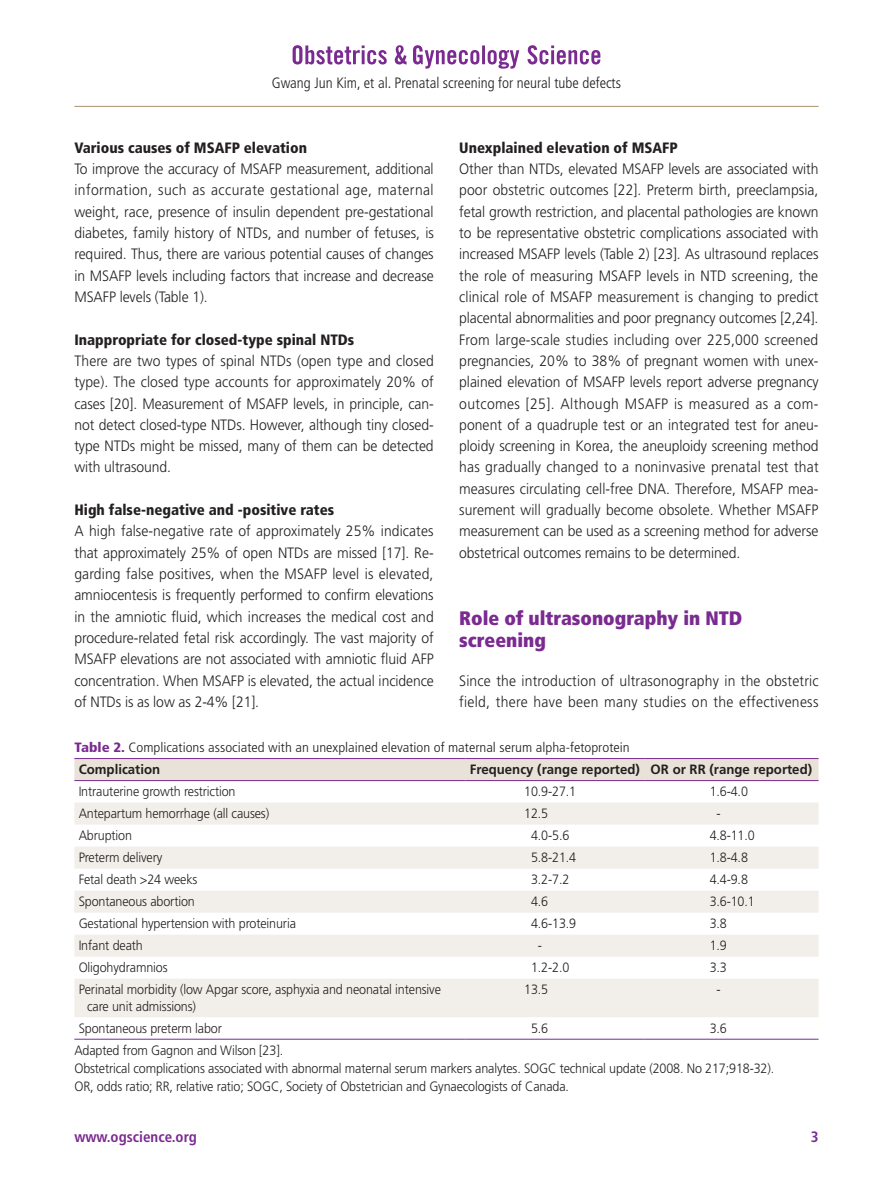
<style>
.page{position:relative;width:893px;height:1191px;background:#fff}
.page>*{position:absolute;margin:0;border:0;box-sizing:border-box;transform-origin:0 0}
.t1{font:900 condensed 19.5px/21.3px "Frutiger LT Std";color:#7a2a90}
.t2{font:300 15px/21.3px "Frutiger LT Std";letter-spacing:-.005em;color:#231f20;text-align:justify;scale:.93 1}
.t3{font:900 condensed 15px "Frutiger LT Std";color:#231f20}
.t4{font:300 condensed 15px "Frutiger LT Std";color:#231f20}
.t5{font:700 condensed 15px "Frutiger LT Std";color:#7a2a90}
.t6{font:300 13.5px/18px "Frutiger LT Std";letter-spacing:-.01em;color:#231f20;scale:.93 1}
.t7{font:300 condensed 13.5px/22.4px "Frutiger LT Std";color:#231f20;scale:1.1 1}
.t8{font:700 13.5px "Frutiger LT Std";color:#231f20}
.s1{font-weight:900;color:#7a2a90}
.s2{font-weight:700;font-stretch:normal}
</style>
<div class="page">
<hr style="left:74px;top:106px;width:745px;height:1px;background:#af9877">
<svg style="left:527px;top:45px;width:73px;height:19px"></svg>
<svg style="left:413px;top:45px;width:106px;height:24px"></svg>
<svg style="left:293px;top:45px;width:114px;height:19px"></svg>
<div style="left:74px;top:759px;width:745px;height:21px;background:#e9e2d9"></div>
<svg style="left:74px;top:803px;width:745px;height:214px;fill:#f2eee9"></svg>
<hr style="left:74px;top:758px;width:392px;height:1px;background:#7a2a90">
<hr style="left:466px;top:758px;width:178px;height:1px;background:#7a2a90">
<hr style="left:644px;top:758px;width:175px;height:1px;background:#7a2a90">
<hr style="left:74px;top:780px;width:392px;height:1px;background:#7a2a90">
<hr style="left:466px;top:780px;width:178px;height:1px;background:#7a2a90">
<hr style="left:644px;top:780px;width:175px;height:1px;background:#7a2a90">
<hr style="left:74px;top:1039px;width:392px;height:1px;background:#7a2a90">
<hr style="left:466px;top:1039px;width:178px;height:1px;background:#7a2a90">
<hr style="left:644px;top:1039px;width:175px;height:1px;background:#7a2a90">
<p class="t4" style="left:272px;top:74px;width:351px">Gwang Jun Kim, et al. Prenatal screening for neural tube defects</p>
<p class="t3" style="left:74px;top:139px;width:234px">Various causes of MSAFP elevation</p>
<p class="t2" style="left:74px;top:158px;width:388px">To improve the accuracy of MSAFP measurement, additional information, such as accurate gestational age, maternal weight, race, presence of insulin dependent pre-gestational diabetes, family history of NTDs, and number of fetuses, is required. Thus, there are various potential causes of changes in MSAFP levels including factors that increase and decrease MSAFP levels (Table 1).</p>
<p class="t3" style="left:74px;top:330px;width:281px">Inappropriate for closed-type spinal NTDs</p>
<p class="t2" style="left:74px;top:350px;width:388px">There are two types of spinal NTDs (open type and closed type). The closed type accounts for approximately 20% of cases [20]. Measurement of MSAFP levels, in principle, can&shy;not detect closed-type NTDs. However, although tiny closed&shy;type NTDs might be missed, many of them can be detected with ultrasound.</p>
<p class="t3" style="left:74px;top:501px;width:261px">High false-negative and -positive rates</p>
<p class="t2" style="left:74px;top:521px;width:388px">A high false-negative rate of approximately 25% indicates that approximately 25% of open NTDs are missed [17]. Re&shy;garding false positives, when the MSAFP level is elevated, amniocentesis is frequently performed to confirm elevations in the amniotic fluid, which increases the medical cost and procedure-related fetal risk accordingly. The vast majority of MSAFP elevations are not associated with amniotic fluid AFP concentration. When MSAFP is elevated, the actual incidence of NTDs is as low as 2-4% [21].</p>
<p class="t3" style="left:459px;top:139px;width:220px">Unexplained elevation of MSAFP</p>
<p class="t2" style="left:459px;top:158px;width:388px">Other than NTDs, elevated MSAFP levels are associated with poor obstetric outcomes [22]. Preterm birth, preeclampsia, fetal growth restriction, and placental pathologies are known to be representative obstetric complications associated with increased MSAFP levels (Table 2) [23]. As ultrasound replaces the role of measuring MSAFP levels in NTD screening, the clinical role of MSAFP measurement is changing to predict placental abnormalities and poor pregnancy outcomes [2,24].<br>From large-scale studies including over 225,000 screened pregnancies, 20% to 38% of pregnant women with unex&shy;plained elevation of MSAFP levels report adverse pregnancy outcomes [25]. Although MSAFP is measured as a com&shy;ponent of a quadruple test or an integrated test for aneu&shy;ploidy screening in Korea, the aneuploidy screening method has gradually changed to a noninvasive prenatal test that measures circulating cell-free DNA. Therefore, MSAFP mea&shy;surement will gradually become obsolete. Whether MSAFP measurement can be used as a screening method for adverse obstetrical outcomes remains to be determined.</p>
<h1 class="t1" style="left:459px;top:608px;width:285px">Role of ultrasonography in NTD screening</h1>
<p class="t2" style="left:459px;top:670px;width:388px">Since the introduction of ultrasonography in the obstetric field, there have been many studies on the effectiveness</p>
<p class="t7" style="left:79px;top:736px;width:502px;text-indent:-4px"><span class="s1">Table 2.</span> Complications associated with an unexplained elevation of maternal serum alpha-fetoprotein<br><span class="s2">Complication</span></p>
<p class="t8" style="left:470px;top:761px;width:344px">Frequency (range reported) OR or RR (range reported)</p>
<p class="t6" style="left:79px;top:782px;width:170px">Intrauterine growth restriction</p>
<p class="t6" style="left:524px;top:782px;width:57px">10.9-27.1</p>
<p class="t6" style="left:710px;top:782px;width:43px">1.6-4.0</p>
<p class="t6" style="left:79px;top:804px;width:206px">Antepartum hemorrhage (all causes)</p>
<p class="t6" style="left:524px;top:804px;width:27px">12.5</p>
<p class="t6" style="left:716px;top:804px;width:6px">-</p>
<p class="t6" style="left:79px;top:826px;width:59px">Abruption</p>
<p class="t6" style="left:531px;top:826px;width:43px">4.0-5.6</p>
<p class="t6" style="left:710px;top:826px;width:50px">4.8-11.0</p>
<p class="t6" style="left:79px;top:848px;width:91px">Preterm delivery</p>
<p class="t6" style="left:531px;top:848px;width:50px">5.8-21.4</p>
<p class="t6" style="left:710px;top:848px;width:43px">1.8-4.8</p>
<p class="t6" style="left:79px;top:870px;width:129px">Fetal death &gt;24 weeks</p>
<p class="t6" style="left:531px;top:870px;width:43px">3.2-7.2</p>
<p class="t6" style="left:710px;top:870px;width:43px">4.4-9.8</p>
<p class="t6" style="left:79px;top:892px;width:126px">Spontaneous abortion</p>
<p class="t6" style="left:531px;top:892px;width:20px">4.6</p>
<p class="t6" style="left:710px;top:892px;width:50px">3.6-10.1</p>
<p class="t6" style="left:79px;top:914px;width:235px">Gestational hypertension with proteinuria</p>
<p class="t6" style="left:531px;top:914px;width:50px">4.6-13.9</p>
<p class="t6" style="left:710px;top:914px;width:20px">3.8</p>
<p class="t6" style="left:79px;top:936px;width:71px">Infant death</p>
<p class="t6" style="left:538px;top:936px;width:6px">-</p>
<p class="t6" style="left:710px;top:936px;width:20px">1.9</p>
<p class="t6" style="left:79px;top:958px;width:97px">Oligohydramnios</p>
<p class="t6" style="left:531px;top:958px;width:43px">1.2-2.0</p>
<p class="t6" style="left:710px;top:958px;width:20px">3.3</p>
<p class="t6" style="left:87px;top:981px;width:382px;line-height:16.5px;text-indent:-8px">Perinatal morbidity (low Apgar score, asphyxia and neonatal intensive care unit admissions)</p>
<p class="t6" style="left:524px;top:980px;width:27px">13.5</p>
<p class="t6" style="left:716px;top:980px;width:6px">-</p>
<p class="t6" style="left:79px;top:1019px;width:156px">Spontaneous preterm labor</p>
<p class="t6" style="left:531px;top:1019px;width:20px">5.6</p>
<p class="t6" style="left:710px;top:1019px;width:20px">3.6</p>
<p class="t6" style="left:74px;top:1041px;width:754px">Adapted from Gagnon and Wilson [23].<br>Obstetrical complications associated with abnormal maternal serum markers analytes. SOGC technical update (2008. No 217;918-32).<br>OR, odds ratio; RR, relative ratio; SOGC, Society of Obstetrician and Gynaecologists of Canada.</p>
<p class="t5" style="left:74px;top:1128px;width:124px">www.ogscience.org</p>
<p class="t5" style="left:811px;top:1128px;width:9px">3</p>
</div>
